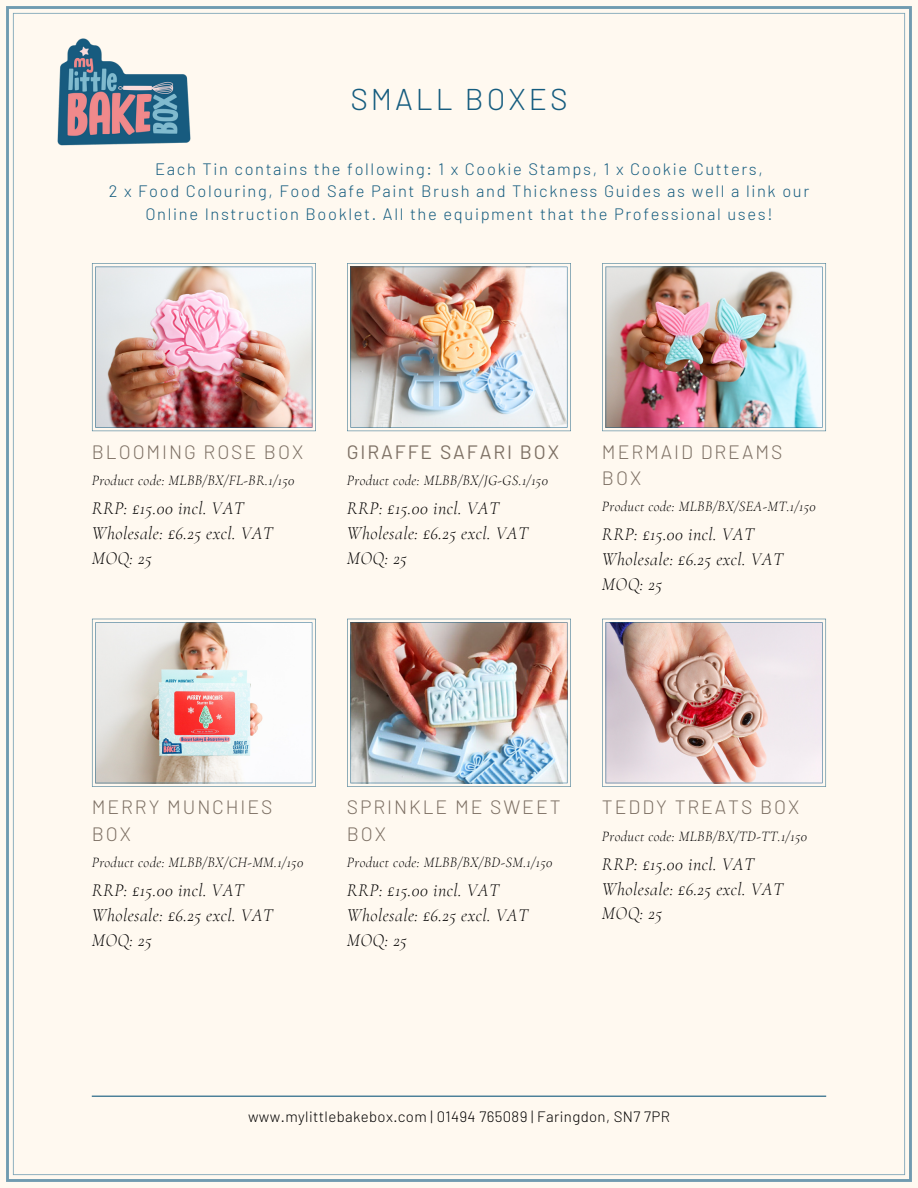
<style>
.page{position:relative;width:918px;height:1188px;background:#fff9f0}
.page>*{position:absolute;margin:0;border:0;box-sizing:border-box;transform-origin:0 0}
.t1{font:300 30px "Barlow";letter-spacing:.1em;color:#155c7f}
.t2{font:300 19.35px/26.2px "Barlow";letter-spacing:.1em;color:#7d7064}
.t3{font:19.35px "Barlow";letter-spacing:.1em;color:#7d7064}
.t4{font:italic 300 18px "Cormorant Garamond";letter-spacing:.025em;color:#000}
.t5{font:300 16.5px/22.5px "Barlow";letter-spacing:.1em;color:#155c7f;text-align:center}
.t6{font:300 15px "Barlow";letter-spacing:.025em;color:#000}
.t7{font:italic 300 14.55px "Cormorant Garamond";letter-spacing:.025em;color:#000}
</style>
<div class="page">
<div style="left:6px;top:6px;width:906px;height:1176px;background:#fff9f0"></div>
<img style="left:92px;top:263px;width:224px;height:168px">
<img style="left:347px;top:263px;width:224px;height:168px">
<img style="left:602px;top:263px;width:224px;height:168px">
<img style="left:92px;top:619px;width:224px;height:168px">
<img style="left:347px;top:619px;width:224px;height:168px">
<img style="left:602px;top:619px;width:224px;height:168px">
<hr style="left:92px;top:1096px;width:734px;height:1px;background:#155c7f">
<img style="left:58px;top:38px;width:133px;height:107px">
<p class="t1" style="left:350px;top:80px;width:219px">SMALL BOXES</p>
<p class="t5" style="left:155px;top:157px;width:609px">Each Tin contains the following: 1 x Cookie Stamps, 1 x Cookie Cutters,</p>
<p class="t5" style="left:109px;top:179px;width:702px">2 x Food Colouring, Food Safe Paint Brush and Thickness Guides as well a link our<br>Online Instruction Booklet. All the equipment that the Professional uses!</p>
<p class="t2" style="left:92px;top:438px;width:213px">BLOOMING ROSE BOX</p>
<p class="t7" style="left:92px;top:472px;width:204px">Product code: MLBB/BX/FL-BR.1/150</p>
<p class="t4" style="left:92px;top:498px;width:154px">RRP: £15.00 incl. VAT</p>
<p class="t4" style="left:92px;top:522px;width:183px">Wholesale: £6.25 excl. VAT</p>
<p class="t4" style="left:92px;top:547px;width:62px">MOQ: 25</p>
<p class="t3" style="left:347px;top:439px;width:214px">GIRAFFE SAFARI BOX</p>
<p class="t7" style="left:347px;top:472px;width:203px">Product code: MLBB/BX/JG-GS.1/150</p>
<p class="t4" style="left:347px;top:498px;width:154px">RRP: £15.00 incl. VAT</p>
<p class="t4" style="left:347px;top:522px;width:183px">Wholesale: £6.25 excl. VAT</p>
<p class="t4" style="left:347px;top:547px;width:62px">MOQ: 25</p>
<p class="t2" style="left:602px;top:438px;width:182px">MERMAID DREAMS<br>BOX</p>
<p class="t7" style="left:602px;top:498px;width:215px">Product code: MLBB/BX/SEA-MT.1/150</p>
<p class="t4" style="left:602px;top:524px;width:154px">RRP: £15.00 incl. VAT</p>
<p class="t4" style="left:602px;top:549px;width:183px">Wholesale: £6.25 excl. VAT</p>
<p class="t4" style="left:602px;top:573px;width:62px">MOQ: 25</p>
<p class="t2" style="left:92px;top:793px;width:182px">MERRY MUNCHIES<br>BOX</p>
<p class="t7" style="left:92px;top:853px;width:213px">Product code: MLBB/BX/CH-MM.1/150</p>
<p class="t4" style="left:92px;top:879px;width:154px">RRP: £15.00 incl. VAT</p>
<p class="t4" style="left:92px;top:904px;width:183px">Wholesale: £6.25 excl. VAT</p>
<p class="t4" style="left:92px;top:929px;width:62px">MOQ: 25</p>
<p class="t2" style="left:347px;top:793px;width:215px">SPRINKLE ME SWEET<br>BOX</p>
<p class="t7" style="left:347px;top:853px;width:207px">Product code: MLBB/BX/BD-SM.1/150</p>
<p class="t4" style="left:347px;top:879px;width:154px">RRP: £15.00 incl. VAT</p>
<p class="t4" style="left:347px;top:904px;width:183px">Wholesale: £6.25 excl. VAT</p>
<p class="t4" style="left:347px;top:929px;width:62px">MOQ: 25</p>
<p class="t2" style="left:602px;top:793px;width:199px">TEDDY TREATS BOX</p>
<p class="t7" style="left:602px;top:827px;width:207px">Product code: MLBB/BX/TD-TT.1/150</p>
<p class="t4" style="left:602px;top:853px;width:154px">RRP: £15.00 incl. VAT</p>
<p class="t4" style="left:602px;top:878px;width:183px">Wholesale: £6.25 excl. VAT</p>
<p class="t4" style="left:602px;top:903px;width:62px">MOQ: 25</p>
<p class="t6" style="left:248px;top:1107px;width:423px">www.mylittlebakebox.com | 01494 765089 | Faringdon, SN7 7PR</p>
</div>
